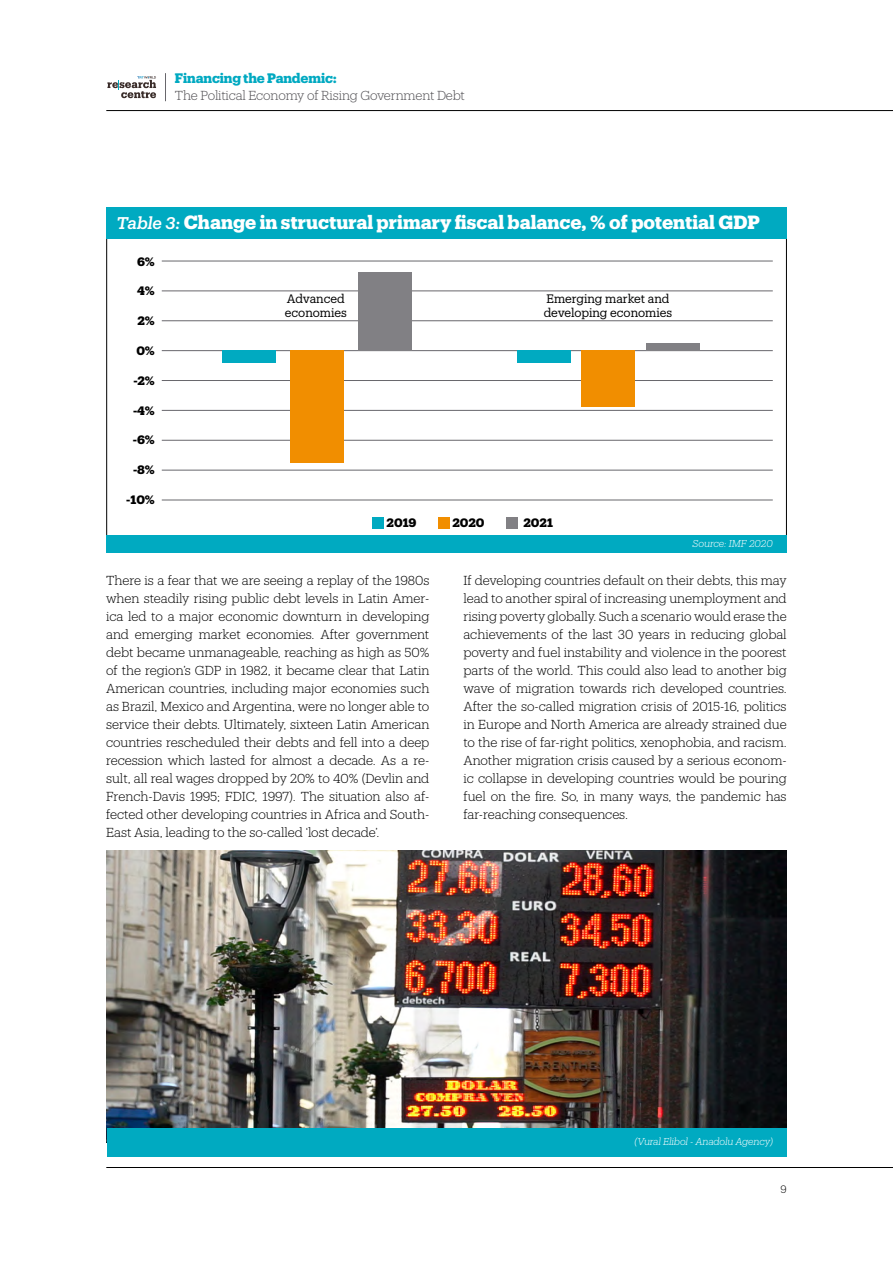
<style>
.page{position:relative;width:893px;height:1263px;background:#fff}
.page>*{position:absolute;margin:0;border:0;box-sizing:border-box;transform-origin:0 0}
.t1{font:700 18.75px "Produkt";color:#fff}
.t2{font:700 13.5px "Produkt";letter-spacing:-.01em;color:#00a9c1}
.t3{font:300 12.75px/18px "Produkt";letter-spacing:-.005em;color:#000;text-align:justify}
.t4{font:300 12.75px "Produkt";letter-spacing:-.015em;color:#504f53}
.t5{font:12px/13.5px "Produkt";letter-spacing:-.005em;color:#000}
.t6{font:700 12px "Produkt";letter-spacing:-.005em;color:#000}
.t7{font:300 10.5px "Produkt";color:#000}
.t8{font:italic 300 9.75px "Produkt";letter-spacing:-.005em;color:#fff}
.s1{font-weight:500;font-style:italic;font-size:16.65px}
</style>
<div class="page">
<hr style="left:106px;top:110px;width:787px;height:1px;background:#000">
<svg style="left:165px;top:73px;width:1px;height:28px"></svg>
<svg style="left:107px;top:76px;width:49px;height:22px"></svg>
<hr style="left:106px;top:1167px;width:787px;height:1px;background:#000">
<div style="left:106px;top:207px;width:681px;height:31px;background:#00aac1"></div>
<div style="left:106px;top:535px;width:681px;height:18px;background:#00aac1"></div>
<hr style="left:162px;top:261px;width:611px;height:1px;background:#68676c">
<hr style="left:162px;top:291px;width:611px;height:1px;background:#68676c">
<hr style="left:162px;top:320px;width:611px;height:1px;background:#68676c">
<hr style="left:162px;top:350px;width:611px;height:1px;background:#68676c">
<hr style="left:162px;top:380px;width:611px;height:1px;background:#68676c">
<hr style="left:162px;top:410px;width:611px;height:1px;background:#68676c">
<hr style="left:162px;top:440px;width:611px;height:1px;background:#68676c">
<hr style="left:162px;top:470px;width:611px;height:1px;background:#68676c">
<hr style="left:162px;top:500px;width:611px;height:1px;background:#68676c">
<div style="left:290px;top:350px;width:53px;height:113px;background:#f18e00"></div>
<div style="left:581px;top:350px;width:54px;height:56px;background:#f18e00"></div>
<div style="left:358px;top:272px;width:53px;height:79px;background:#818084"></div>
<div style="left:222px;top:351px;width:54px;height:12px;background:#00aac1"></div>
<div style="left:646px;top:343px;width:53px;height:8px;background:#818084"></div>
<div style="left:517px;top:351px;width:53px;height:12px;background:#00aac1"></div>
<div style="left:438px;top:518px;width:11px;height:11px;background:#f18e00"></div>
<div style="left:506px;top:518px;width:11px;height:11px;background:#818084"></div>
<div style="left:372px;top:518px;width:11px;height:11px;background:#00aac1"></div>
<img style="left:107px;top:850px;width:680px;height:278px">
<div style="left:107px;top:1128px;width:680px;height:28px;background:#00aac1"></div>
<p class="t2" style="left:175px;top:69px;width:163px">Financing the Pandemic:</p>
<p class="t4" style="left:175px;top:87px;width:292px">The Political Economy of Rising Government Debt</p>
<h1 class="t1" style="left:117px;top:209px;width:645px"><span class="s1">Table 3:</span> Change in structural primary fiscal balance, % of potential GDP</h1>
<p class="t6" style="left:137px;top:253px;width:19px">6%</p>
<p class="t6" style="left:137px;top:282px;width:19px">4%</p>
<p class="t6" style="left:138px;top:312px;width:19px">2%</p>
<p class="t6" style="left:136px;top:342px;width:20px">0%</p>
<p class="t6" style="left:133px;top:372px;width:23px">-2%</p>
<p class="t6" style="left:133px;top:402px;width:23px">-4%</p>
<p class="t6" style="left:133px;top:431px;width:24px">-6%</p>
<p class="t6" style="left:133px;top:461px;width:23px">-8%</p>
<p class="t6" style="left:126px;top:491px;width:30px">-10%</p>
<p class="t5" style="left:285px;top:292px;width:64px">Advanced economies</p>
<p class="t5" style="left:544px;top:292px;width:130px">Emerging market and developing economies</p>
<p class="t6" style="left:387px;top:514px;width:31px">2019</p>
<p class="t6" style="left:452px;top:514px;width:34px">2020</p>
<p class="t6" style="left:523px;top:514px;width:31px">2021</p>
<p class="t8" style="left:693px;top:537px;width:82px">Source: IMF 2020</p>
<p class="t3" style="left:106px;top:571px;width:325px">There is a fear that we are seeing a replay of the 1980s when steadily rising public debt levels in Latin Amer&shy;ica led to a major economic downturn in developing and emerging market economies. After government debt became unmanageable, reaching as high as 50% of the region’s GDP in 1982, it became clear that Latin American countries, including major economies such as Brazil, Mexico and Argentina, were no longer able to service their debts. Ultimately, sixteen Latin American countries rescheduled their debts and fell into a deep recession which lasted for almost a decade. As a re&shy;sult, all real wages dropped by 20% to 40% (Devlin and French-Davis 1995; FDIC, 1997). The situation also af&shy;fected other developing countries in Africa and South-East Asia, leading to the so-called ‘lost decade’.</p>
<p class="t3" style="left:463px;top:571px;width:325px">If developing countries default on their debts, this may lead to another spiral of increasing unemployment and rising poverty globally. Such a scenario would erase the achievements of the last 30 years in reducing global poverty and fuel instability and violence in the poorest parts of the world. This could also lead to another big wave of migration towards rich developed countries.<br>After the so-called migration crisis of 2015-16, politics in Europe and North America are already strained due to the rise of far-right politics, xenophobia, and racism.<br>Another migration crisis caused by a serious econom&shy;ic collapse in developing countries would be pouring fuel on the fire. So, in many ways, the pandemic has far-reaching consequences.</p>
<p class="t8" style="left:635px;top:1135px;width:140px">(Vural Elibol - Anadolu Agency)</p>
<p class="t7" style="left:780px;top:1182px;width:8px">9</p>
</div>
